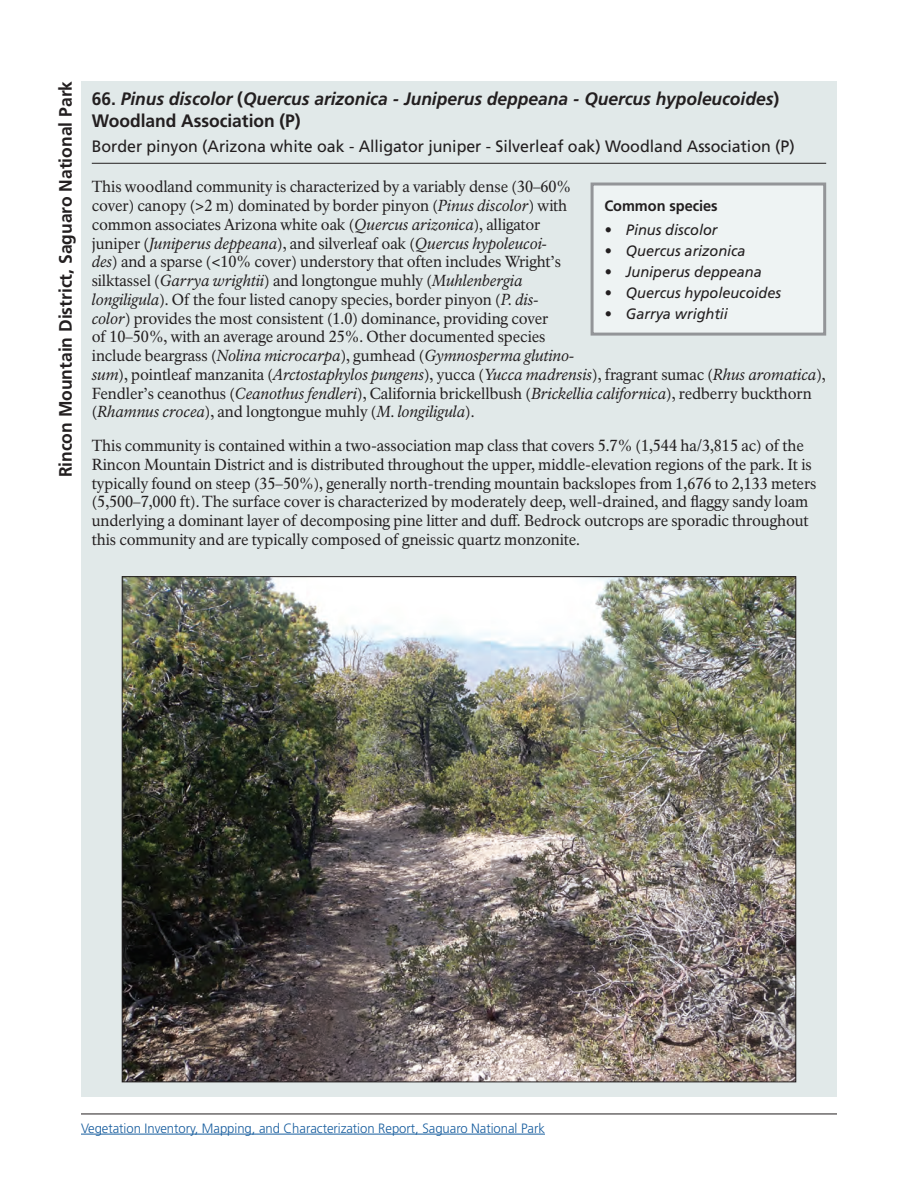
<style>
.page{position:relative;width:918px;height:1188px;background:#fff}
.page>*{position:absolute;margin:0;border:0;box-sizing:border-box;transform-origin:0 0}
.HeadingBold{font:italic 700 18px/21.6px "Frutiger LT Std";letter-spacing:-.005em;color:#231f20}
.t1{font:700 18px "Frutiger LT Std";color:#231f20}
.HeadingRegular{font:16.5px "Frutiger LT Std";letter-spacing:-.005em;color:#231f20}
.body_text{font:15.75px/18.8px "NPS Rawlinson OT";letter-spacing:-.005em;color:#231f20}
.t2{font:italic 15px "Frutiger LT Std";letter-spacing:-.005em;color:#231f20}
.BoxHeader{font:700 15px "Frutiger LT Std";letter-spacing:-.005em;color:#231f20}
.t3{font:300 13.5px "Frutiger LT Std";letter-spacing:-.005em;color:#175d9e}
.s1{font-style:normal}
.s2{font-style:italic}
</style>
<div class="page">
<hr style="left:81px;top:1114px;width:756px;height:1px;background:#231f20">
<hr style="left:81px;top:1134px;width:464px;height:1px;background:#175d9e">
<div style="left:81px;top:81px;width:756px;height:1015px;background:#e1e9e9"></div>
<hr style="left:92px;top:163px;width:734px;height:1px;background:#231f20">
<img style="left:124px;top:578px;width:670px;height:502px">
<div style="left:592px;top:184px;width:233px;height:150px;background:#eef3f3"></div>
<div style="left:591px;top:183px;width:235px;height:153px;border:3px solid #939598"></div>
<p class="t1" style="left:55px;top:477px;width:398px;rotate:-90deg">Rincon Mountain District, Saguaro National Park</p>
<h1 class="HeadingBold" style="left:92px;top:88px;width:689px"><span class="s1">66.</span> Pinus discolor <span class="s1">(</span>Quercus arizonica - Juniperus deppeana - Quercus hypoleucoides<span class="s1">)<br>Woodland Association (P)</span></h1>
<p class="HeadingRegular" style="left:92px;top:137px;width:704px">Border pinyon (Arizona white oak - Alligator juniper - Silverleaf oak) Woodland Association (P)</p>
<p class="body_text" style="left:92px;top:178px;width:735px">This woodland community is characterized by a variably dense (30–60%<br>cover) canopy (&gt;2 m) dominated by border pinyon (<span class="s2">Pinus discolor</span>) with<br>common associates Arizona white oak (<span class="s2">Quercus arizonica</span>), alligator<br>juniper (<span class="s2">Juniperus deppeana</span>), and silverleaf oak (<span class="s2">Quercus hypoleucoi-<br>des</span>) and a sparse (&lt;10% cover) understory that often includes Wright’s<br>silktassel (<span class="s2">Garrya wrightii</span>) and longtongue muhly (<span class="s2">Muhlenbergia<br>longiligula</span>). Of the four listed canopy species, border pinyon (<span class="s2">P. dis-<br>color</span>) provides the most consistent (1.0) dominance, providing cover<br>of 10–50%, with an average around 25%. Other documented species<br>include beargrass (<span class="s2">Nolina microcarpa</span>), gumhead (<span class="s2">Gymnosperma glutino-<br>sum</span>), pointleaf manzanita (<span class="s2">Arctostaphylos pungens</span>), yucca (<span class="s2">Yucca madrensis</span>), fragrant sumac (<span class="s2">Rhus aromatica</span>), Fendler’s ceanothus (<span class="s2">Ceanothus fendleri</span>), California brickellbush (<span class="s2">Brickellia californica</span>), redberry buckthorn (<span class="s2">Rhamnus crocea</span>), and longtongue muhly (<span class="s2">M. longiligula</span>).</p>
<p class="body_text" style="left:92px;top:437px;width:726px">This community is contained within a two-association map class that covers 5.7% (1,544 ha/3,815 ac) of the Rincon Mountain District and is distributed throughout the upper, middle-elevation regions of the park. It is typically found on steep (35–50%), generally north-trending mountain backslopes from 1,676 to 2,133 meters (5,500–7,000 ft). The surface cover is characterized by moderately deep, well-drained, and flaggy sandy loam underlying a dominant layer of decomposing pine litter and duff. Bedrock outcrops are sporadic throughout this community and are typically composed of gneissic quartz monzonite.</p>
<h2 class="BoxHeader" style="left:604px;top:197px;width:115px">Common species</h2>
<p class="t2" style="left:604px;top:221px;width:115px">• Pinus discolor</p>
<p class="t2" style="left:604px;top:242px;width:143px">• Quercus arizonica</p>
<p class="t2" style="left:604px;top:263px;width:159px">• Juniperus deppeana</p>
<p class="t2" style="left:604px;top:284px;width:178px">• Quercus hypoleucoides</p>
<p class="t2" style="left:604px;top:305px;width:125px">• Garrya wrightii</p>
<p class="t3" style="left:81px;top:1120px;width:466px">Vegetation Inventory, Mapping, and Characterization Report, Saguaro National Park</p>
</div>
